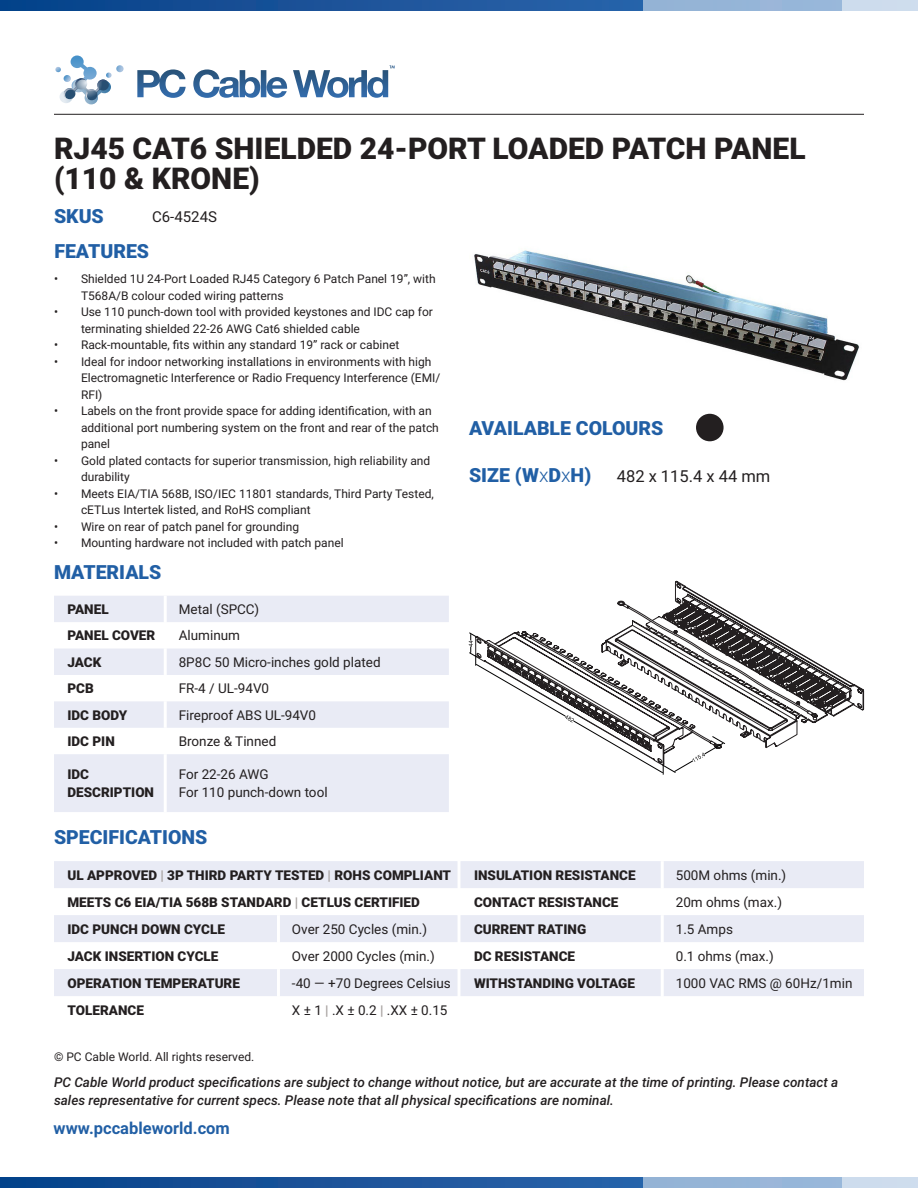
<style>
.page{position:relative;width:918px;height:1188px;background:#fff}
.page>*{position:absolute;margin:0;border:0;box-sizing:border-box;transform-origin:0 0}
.Product_Title{font:900 30px/30px "Roboto";color:#231f20}
.Small_title{font:900 19.5px "Roboto";color:#215fa5}
.t1{font:700 16.5px "Roboto";color:#215fa5}
.SKU_infos{font:16.5px "Roboto";color:#231f20}
.SKU{font:15px "Roboto";color:#231f20}
.t2{font:900 13.5px "Roboto";color:#231f20}
.t3{font:13.5px "Roboto";color:#231f20}
.t4{font:italic 500 13.5px/18px "Roboto";color:#231f20}
.t5{font:12px/16.5px "Roboto";color:#231f20}
.s1{color:#a7a2a0}
.s2{font-weight:900;color:#a7a2a0}
.s3{font-weight:300}
</style>
<div class="page">
<svg style="left:0;top:0;width:644px;height:11px;background:#195299"></svg>
<svg style="left:55px;top:55px;width:69px;height:50px"></svg>
<svg style="left:137px;top:65px;width:258px;height:33px"></svg>
<div style="left:644px;top:0;width:274px;height:11px;background:#95b5d8"></div>
<div style="left:842px;top:0;width:76px;height:11px;background:#cddced"></div>
<svg style="left:0;top:1177px;width:643px;height:11px;background:#185299"></svg>
<div style="left:643px;top:1177px;width:275px;height:11px;background:#95b5d8"></div>
<div style="left:842px;top:1177px;width:76px;height:11px;background:#cddced"></div>
<hr style="left:54px;top:114px;width:810px;height:1px;background:#231f20">
<svg style="left:54px;top:596px;width:395px;height:216px;fill:#e9ebf5"></svg>
<hr style="left:164px;top:596px;width:3px;height:26px;background:#fff">
<hr style="left:164px;top:622px;width:3px;height:27px;background:#fff">
<hr style="left:164px;top:649px;width:3px;height:26px;background:#fff">
<hr style="left:164px;top:675px;width:3px;height:26px;background:#fff">
<hr style="left:164px;top:701px;width:3px;height:27px;background:#fff">
<hr style="left:164px;top:728px;width:3px;height:26px;background:#fff">
<hr style="left:164px;top:754px;width:3px;height:58px;background:#fff">
<svg style="left:460px;top:861px;width:404px;height:135px;fill:#e9ebf5"></svg>
<hr style="left:661px;top:861px;width:3px;height:27px;background:#fff">
<hr style="left:661px;top:888px;width:3px;height:27px;background:#fff">
<hr style="left:661px;top:915px;width:3px;height:27px;background:#fff">
<hr style="left:661px;top:942px;width:3px;height:27px;background:#fff">
<hr style="left:661px;top:969px;width:3px;height:27px;background:#fff">
<svg style="left:54px;top:861px;width:404px;height:135px;fill:#e9ebf5"></svg>
<hr style="left:277px;top:915px;width:3px;height:27px;background:#fff">
<hr style="left:277px;top:942px;width:3px;height:27px;background:#fff">
<hr style="left:277px;top:969px;width:3px;height:27px;background:#fff">
<div style="left:696px;top:414px;width:28px;height:27px;background:#231f20;border-radius:50%"></div>
<img style="left:474px;top:250px;width:385px;height:131px">
<svg style="left:469px;top:581px;width:395px;height:193px"></svg>
<p class="Product_Title" style="left:54px;top:132px;width:753px">RJ45 CAT6 SHIELDED 24-PORT LOADED PATCH PANEL (110 &amp; KRONE)</p>
<p class="Small_title" style="left:54px;top:202px;width:51px">SKUS</p>
<p class="SKU" style="left:152px;top:206px;width:66px">C6-4524S</p>
<p class="Small_title" style="left:54px;top:238px;width:96px">FEATURES</p>
<p class="t5" style="left:81px;top:270px;width:356px;text-indent:-27px">• Shielded 1U 24-Port Loaded RJ45 Category 6 Patch Panel 19”, with<br>T568A/B colour coded wiring patterns</p>
<p class="t5" style="left:81px;top:303px;width:353px;text-indent:-27px">• Use 110 punch-down tool with provided keystones and IDC cap for terminating shielded 22-26 AWG Cat6 shielded cable</p>
<p class="t5" style="left:54px;top:336px;width:347px">• Rack-mountable, fits within any standard 19” rack or cabinet</p>
<p class="t5" style="left:81px;top:353px;width:361px;text-indent:-27px">• Ideal for indoor networking installations in environments with high<br>Electromagnetic Interference or Radio Frequency Interference (EMI/<br>RFI)</p>
<p class="t5" style="left:81px;top:402px;width:359px;text-indent:-27px">• Labels on the front provide space for adding identification, with an additional port numbering system on the front and rear of the patch panel</p>
<p class="t5" style="left:81px;top:452px;width:351px;text-indent:-27px">• Gold plated contacts for superior transmission, high reliability and durability</p>
<p class="t5" style="left:81px;top:485px;width:354px;text-indent:-27px">• Meets EIA/TIA 568B, ISO/IEC 11801 standards, Third Party Tested, cETLus Intertek listed, and RoHS compliant</p>
<p class="t5" style="left:54px;top:518px;width:247px">• Wire on rear of patch panel for grounding</p>
<p class="t5" style="left:54px;top:534px;width:291px">• Mounting hardware not included with patch panel</p>
<p class="Small_title" style="left:54px;top:558px;width:109px">MATERIALS</p>
<p class="t2" style="left:68px;top:600px;width:43px">PANEL</p>
<p class="t3" style="left:179px;top:600px;width:82px">Metal (SPCC)</p>
<p class="t2" style="left:68px;top:626px;width:89px">PANEL COVER</p>
<p class="t3" style="left:179px;top:626px;width:63px">Aluminum</p>
<p class="t2" style="left:68px;top:653px;width:35px">JACK</p>
<p class="t3" style="left:179px;top:653px;width:203px">8P8C 50 Micro-inches gold plated</p>
<p class="t2" style="left:68px;top:679px;width:28px">PCB</p>
<p class="t3" style="left:179px;top:679px;width:92px">FR-4 / UL-94V0</p>
<p class="t2" style="left:68px;top:705px;width:61px">IDC BODY</p>
<p class="t3" style="left:179px;top:705px;width:139px">Fireproof ABS UL-94V0</p>
<p class="t2" style="left:68px;top:732px;width:49px">IDC PIN</p>
<p class="t3" style="left:179px;top:732px;width:99px">Bronze &amp; Tinned</p>
<p class="t2" style="left:68px;top:765px;width:23px">IDC</p>
<p class="t2" style="left:68px;top:783px;width:88px">DESCRIPTION</p>
<p class="t3" style="left:179px;top:765px;width:91px">For 22-26 AWG</p>
<p class="t3" style="left:179px;top:783px;width:150px">For 110 punch-down tool</p>
<p class="Small_title" style="left:54px;top:823px;width:155px">SPECIFICATIONS</p>
<p class="t2" style="left:68px;top:865px;width:385px">UL APPROVED <span class="s1">|</span> 3P THIRD PARTY TESTED <span class="s1">|</span> ROHS COMPLIANT</p>
<p class="t2" style="left:68px;top:892px;width:354px">MEETS C6 EIA/TIA 568B STANDARD <span class="s1">|</span> CETLUS CERTIFIED</p>
<p class="t2" style="left:68px;top:919px;width:159px">IDC PUNCH DOWN CYCLE</p>
<p class="t3" style="left:292px;top:919px;width:137px">Over 250 Cycles (min.)</p>
<p class="t2" style="left:68px;top:946px;width:153px">JACK INSERTION CYCLE</p>
<p class="t3" style="left:292px;top:946px;width:144px">Over 2000 Cycles (min.)</p>
<p class="t2" style="left:68px;top:973px;width:174px">OPERATION TEMPERATURE</p>
<p class="t3" style="left:292px;top:973px;width:160px">-40 — +70 Degrees Celsius</p>
<p class="t2" style="left:68px;top:1000px;width:78px">TOLERANCE</p>
<p class="t3" style="left:292px;top:1000px;width:157px">X ± 1 <span class="s2">|</span> .X ± 0.2 <span class="s2">|</span> .XX ± 0.15</p>
<p class="t5" style="left:54px;top:1048px;width:202px">© PC Cable World. All rights reserved.</p>
<p class="Small_title" style="left:469px;top:414px;width:196px">AVAILABLE COLOURS</p>
<p class="Small_title" style="left:469px;top:462px;width:124px">SIZE (W<span class="s3">x</span>D<span class="s3">x</span>H)</p>
<p class="SKU_infos" style="left:617px;top:464px;width:155px">482 x 115.4 x 44 mm</p>
<p class="t2" style="left:474px;top:865px;width:163px">INSULATION RESISTANCE</p>
<p class="t3" style="left:676px;top:865px;width:112px">500M ohms (min.)</p>
<p class="t2" style="left:474px;top:892px;width:146px">CONTACT RESISTANCE</p>
<p class="t3" style="left:676px;top:892px;width:108px">20m ohms (max.)</p>
<p class="t2" style="left:474px;top:919px;width:114px">CURRENT RATING</p>
<p class="t3" style="left:676px;top:919px;width:59px">1.5 Amps</p>
<p class="t2" style="left:474px;top:946px;width:103px">DC RESISTANCE</p>
<p class="t3" style="left:676px;top:946px;width:100px">0.1 ohms (max.)</p>
<p class="t2" style="left:474px;top:973px;width:162px">WITHSTANDING VOLTAGE</p>
<p class="t3" style="left:676px;top:973px;width:178px">1000 VAC RMS @ 60Hz/1min</p>
<p class="t4" style="left:54px;top:1073px;width:786px">PC Cable World product specifications are subject to change without notice, but are accurate at the time of printing. Please contact a sales representative for current specs. Please note that all physical specifications are nominal.</p>
<h3 class="t1" style="left:54px;top:1117px;width:178px">www.pccableworld.com</h3>
</div>
